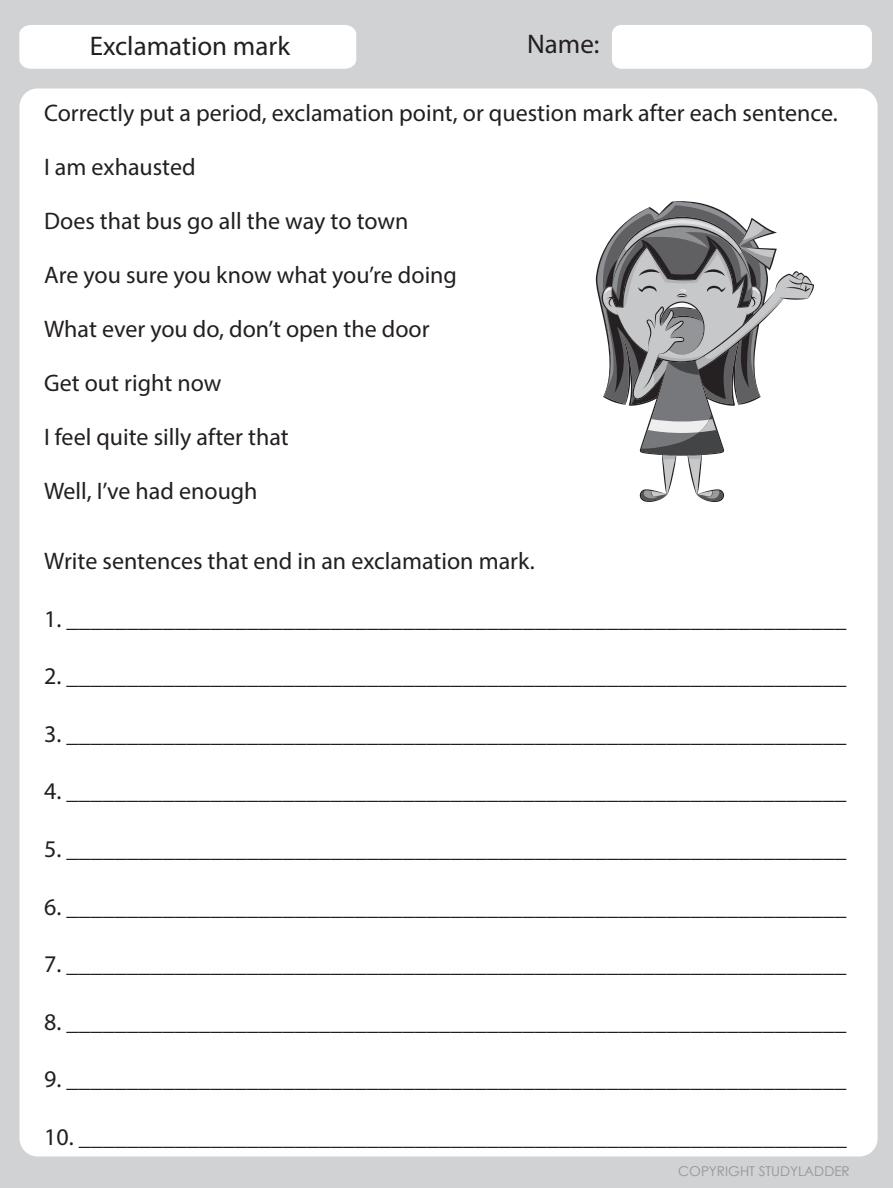
<style>
.page{position:relative;width:893px;height:1188px;background:#d1d2d4}
.page>*{position:absolute;margin:0;border:0;box-sizing:border-box;transform-origin:0 0}
.t1{font:27px "Myriad Pro";color:#231f20}
.t2{font:24px "Myriad Pro";color:#231f20}
.t3{font:13.5px "Century Gothic";color:#939598}
</style>
<div class="page">
<div style="left:20px;top:89px;width:858px;height:1068px;background:#fff;border-radius:18px"></div>
<div style="left:613px;top:26px;width:258px;height:42px;background:#fff;border-radius:9px"></div>
<div style="left:612px;top:25px;width:260px;height:44px;border:2px solid #fff;border-radius:9px"></div>
<div style="left:19px;top:25px;width:338px;height:44px;background:#fff"></div>
<svg style="left:597px;top:202px;width:216px;height:300px"></svg>
<p class="t1" style="left:90px;top:29px;width:202px">Exclamation mark</p>
<p class="t1" style="left:527px;top:27px;width:74px">Name:</p>
<p class="t2" style="left:44px;top:98px;width:795px">Correctly put a period, exclamation point, or question mark after each sentence.</p>
<p class="t2" style="left:44px;top:152px;width:153px">I am exhausted</p>
<p class="t2" style="left:44px;top:206px;width:366px">Does that bus go all the way to town</p>
<p class="t2" style="left:44px;top:260px;width:414px">Are you sure you know what you’re doing</p>
<p class="t2" style="left:44px;top:314px;width:387px">What ever you do, don’t open the door</p>
<p class="t2" style="left:44px;top:368px;width:179px">Get out right now</p>
<p class="t2" style="left:44px;top:422px;width:246px">I feel quite silly after that</p>
<p class="t2" style="left:44px;top:476px;width:215px">Well, I’ve had enough</p>
<p class="t2" style="left:44px;top:546px;width:492px">Write sentences that end in an exclamation mark.</p>
<p class="t2" style="left:44px;top:604px;width:804px">1. _________________________________________________________________</p>
<p class="t2" style="left:44px;top:661px;width:804px">2. _________________________________________________________________</p>
<p class="t2" style="left:44px;top:719px;width:804px">3. _________________________________________________________________</p>
<p class="t2" style="left:44px;top:777px;width:804px">4. _________________________________________________________________</p>
<p class="t2" style="left:44px;top:834px;width:804px">5. _________________________________________________________________</p>
<p class="t2" style="left:44px;top:892px;width:804px">6. _________________________________________________________________</p>
<p class="t2" style="left:44px;top:949px;width:804px">7. _________________________________________________________________</p>
<p class="t2" style="left:44px;top:1007px;width:804px">8. _________________________________________________________________</p>
<p class="t2" style="left:44px;top:1065px;width:804px">9. _________________________________________________________________</p>
<p class="t2" style="left:44px;top:1122px;width:804px">10. ________________________________________________________________</p>
<p class="t3" style="left:678px;top:1161px;width:173px">COPYRIGHT STUDYLADDER</p>
</div>
